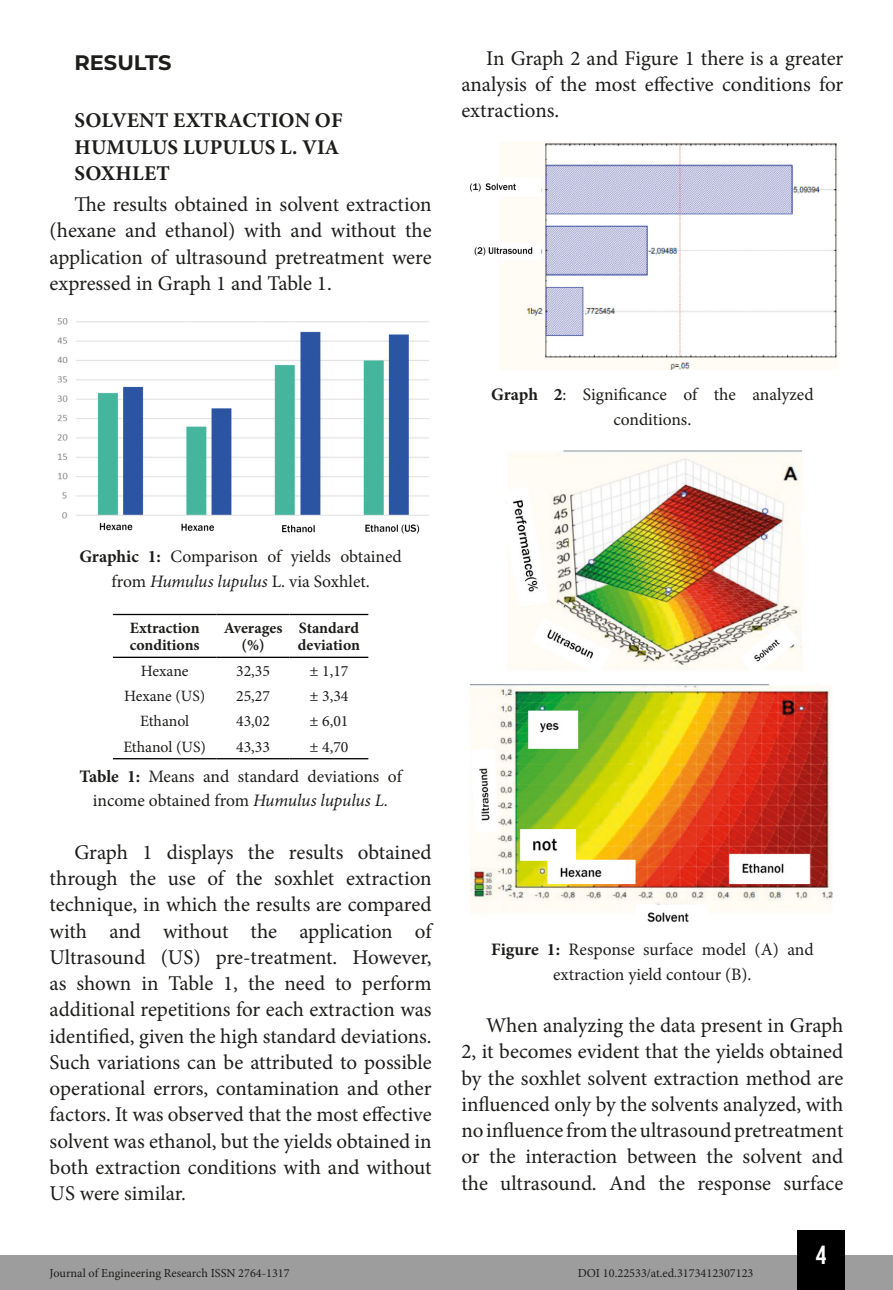
<style>
.page{position:relative;width:893px;height:1290px;background:#fff}
.page>*{position:absolute;margin:0;border:0;box-sizing:border-box;transform-origin:0 0}
.t1{font:26.25px "Bebas Kai";color:#fff}
.t2{font:21px/26.2px "Minion Pro";color:#1d1d1b;text-align:justify}
.t3{font:700 21px/26.2px "Minion Pro";letter-spacing:.01em;color:#1d1d1b}
.t4{font:700 21px "Montserrat";color:#1d1d1b}
.t5{font:17.5px/24.5px "Minion Pro";color:#1d1d1b;text-align:center}
.t6{font:15.75px "Minion Pro";color:#1d1d1b}
.t7{font:700 15.75px/17.5px "Minion Pro";color:#1d1d1b}
.t8{font:12.25px "Minion Pro";color:#1d1d1b}
.s1{font-weight:700}
.s2{font-style:italic}
</style>
<div class="page">
<div style="left:0;top:1255px;width:893px;height:35px;background:#9d9d9d"></div>
<div style="left:797px;top:1230px;width:48px;height:60px;background:#000"></div>
<img style="left:57px;top:318px;width:371px;height:215px">
<hr style="left:113px;top:614px;width:104px;height:1px;background:#020203">
<hr style="left:217px;top:614px;width:73px;height:1px;background:#020203">
<hr style="left:290px;top:614px;width:78px;height:1px;background:#020203">
<hr style="left:113px;top:657px;width:104px;height:1px;background:#020203">
<hr style="left:217px;top:657px;width:73px;height:1px;background:#020203">
<hr style="left:290px;top:657px;width:78px;height:1px;background:#020203">
<hr style="left:113px;top:758px;width:104px;height:1px;background:#020203">
<hr style="left:217px;top:758px;width:73px;height:1px;background:#020203">
<hr style="left:290px;top:758px;width:78px;height:1px;background:#020203">
<img style="left:469px;top:142px;width:368px;height:228px">
<img style="left:506px;top:450px;width:296px;height:220px">
<img style="left:471px;top:684px;width:362px;height:239px">
<p class="t4" style="left:74px;top:47px;width:99px">RESULTS</p>
<p class="t3" style="left:75px;top:107px;width:270px">SOLVENT EXTRACTION OF<br>HUMULUS LUPULUS L. VIA<br>SOXHLET</p>
<p class="t2" style="left:50px;top:191px;width:384px;text-indent:25px">The results obtained in solvent extraction (hexane and ethanol) with and without the application of ultrasound pretreatment were expressed in Graph 1 and Table 1.</p>
<p class="t2" style="left:461px;top:45px;width:383px;text-indent:25px">In Graph 2 and Figure 1 there is a greater analysis of the most effective conditions for extractions.</p>
<p class="t5" style="left:491px;top:382px;width:324px"><span class="s1">Graph 2</span>: Significance of the analyzed conditions.</p>
<p class="t5" style="left:79px;top:545px;width:324px"><span class="s1">Graphic 1:</span> Comparison of yields obtained from <span class="s2">Humulus lupulus</span> L. via Soxhlet.</p>
<p class="t7" style="left:130px;top:619px;width:71px">Extraction conditions</p>
<p class="t7" style="left:224px;top:619px;width:60px;text-align:center">Averages (%)</p>
<p class="t7" style="left:298px;top:619px;width:64px">Standard deviation</p>
<p class="t6" style="left:141px;top:660px;width:49px">Hexane</p>
<p class="t6" style="left:236px;top:660px;width:35px">32,35</p>
<p class="t6" style="left:309px;top:660px;width:40px">± 1,17</p>
<p class="t6" style="left:124px;top:685px;width:83px">Hexane (US)</p>
<p class="t6" style="left:236px;top:685px;width:35px">25,27</p>
<p class="t6" style="left:309px;top:685px;width:40px">± 3,34</p>
<p class="t6" style="left:140px;top:711px;width:51px">Ethanol</p>
<p class="t6" style="left:236px;top:711px;width:35px">43,02</p>
<p class="t6" style="left:309px;top:711px;width:40px">± 6,01</p>
<p class="t6" style="left:123px;top:736px;width:84px">Ethanol (US)</p>
<p class="t6" style="left:236px;top:736px;width:35px">43,33</p>
<p class="t6" style="left:309px;top:736px;width:40px">± 4,70</p>
<p class="t5" style="left:79px;top:764px;width:324px"><span class="s1">Table 1:</span> Means and standard deviations of income obtained from <span class="s2">Humulus lupulus L.</span></p>
<p class="t2" style="left:50px;top:839px;width:384px;text-indent:25px">Graph 1 displays the results obtained through the use of the soxhlet extraction technique, in which the results are compared with and without the application of Ultrasound (US) pre-treatment. However, as shown in Table 1, the need to perform additional repetitions for each extraction was identified, given the high standard deviations.<br>Such variations can be attributed to possible operational errors, contamination and other factors. It was observed that the most effective solvent was ethanol, but the yields obtained in both extraction conditions with and without US were similar.</p>
<p class="t5" style="left:491px;top:937px;width:324px"><span class="s1">Figure 1:</span> Response surface model (A) and extraction yield contour (B).</p>
<p class="t2" style="left:461px;top:1012px;width:384px;text-indent:25px">When analyzing the data present in Graph 2, it becomes evident that the yields obtained by the soxhlet solvent extraction method are influenced only by the solvents analyzed, with no influence from the ultrasound pretreatment or the interaction between the solvent and the ultrasound. And the response surface</p>
<p class="t1" style="left:816px;top:1241px;width:12px">4</p>
<p class="t8" style="left:50px;top:1265px;width:242px">Journal of Engineering Research ISSN 2764-1317</p>
<p class="t8" style="left:578px;top:1265px;width:177px">DOI 10.22533/at.ed.3173412307123</p>
</div>
